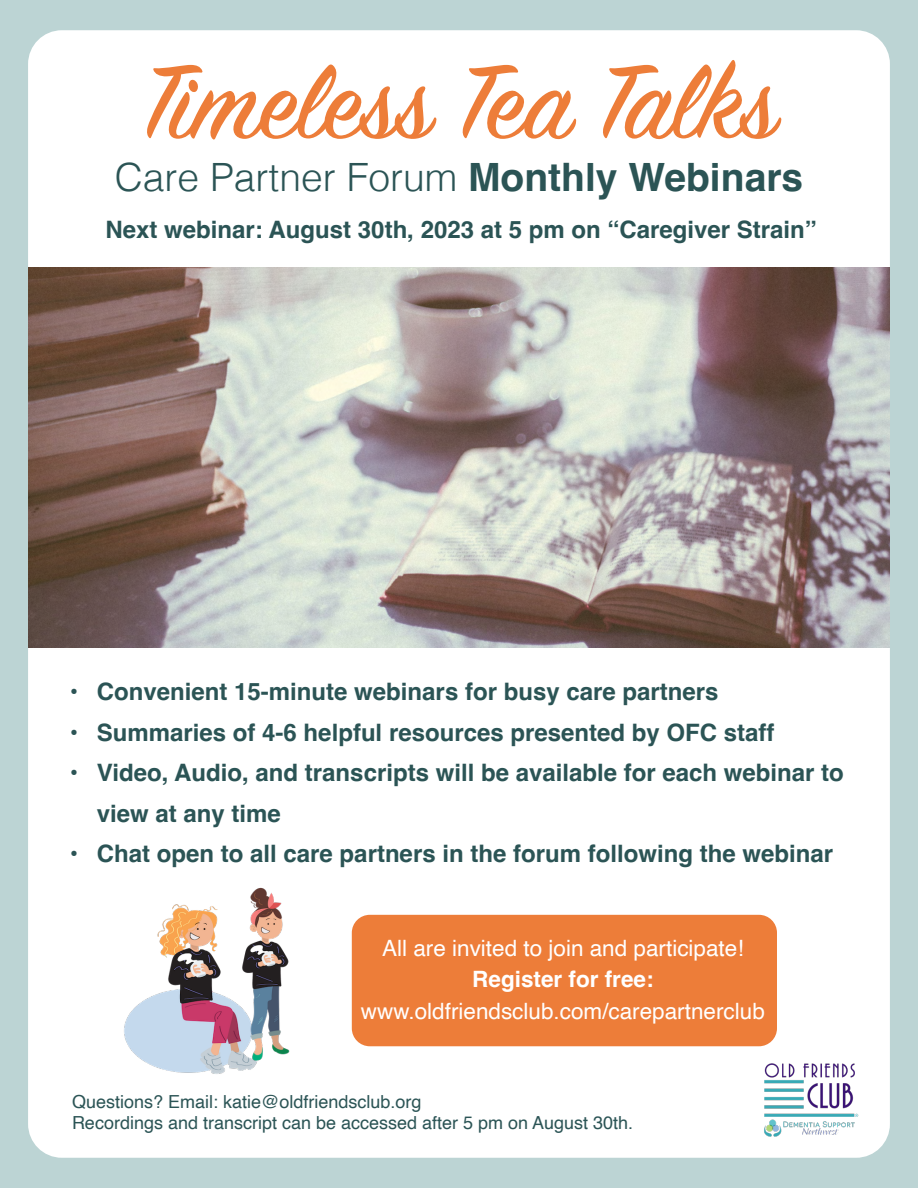
<style>
.page{position:relative;width:918px;height:1188px;background:#bcd4d4}
.page>*{position:absolute;margin:0;border:0;box-sizing:border-box;transform-origin:0 0}
.t1{font:117px "Sign Painter House Script";color:#ed7d39}
.t2{font:300 39px "Helvetica";color:#2b5455}
.t3{font:700 24px/40.5px "Helvetica";color:#2b5455}
.t4{font:22.5px "Helvetica";color:#fff}
.t5{font:700 22.5px "Helvetica";color:#fff}
.t6{font:18px/21px "Helvetica";color:#2b5455}
.s1{font-weight:700}
</style>
<div class="page">
<div style="left:28px;top:30px;width:862px;height:1128px;background:#fff;border-radius:34px"></div>
<img style="left:764px;top:1063px;width:94px;height:74px">
<img style="left:28px;top:268px;width:862px;height:380px">
<img style="left:124px;top:904px;width:127px;height:170px">
<img style="left:233px;top:887px;width:57px;height:182px">
<div style="left:352px;top:915px;width:425px;height:131px;background:#ed7d39;border-radius:18px"></div>
<h1 class="t1" style="left:142px;top:30px;width:636px">Timeless Tea Talks</h1>
<h2 class="t2" style="left:115px;top:144px;width:690px">Care Partner Forum <span class="s1">Monthly Webinars</span></h2>
<p class="t3" style="left:106px;top:212px;width:713px">Next webinar: August 30th, 2023 at 5 pm on “Caregiver Strain”</p>
<p class="t3" style="left:70px;top:674px;width:650px">• Convenient 15-minute webinars for busy care partners</p>
<p class="t3" style="left:70px;top:715px;width:706px">• Summaries of 4-6 helpful resources presented by OFC staff</p>
<p class="t3" style="left:97px;top:755px;width:748px;text-indent:-27px">• Video, Audio, and transcripts will be available for each webinar to view at any time</p>
<p class="t3" style="left:70px;top:836px;width:765px">• Chat open to all care partners in the forum following the webinar</p>
<p class="t4" style="left:382px;top:931px;width:363px">All are invited to join and participate!</p>
<p class="t5" style="left:472px;top:966px;width:183px">Register for free:</p>
<p class="t4" style="left:361px;top:994px;width:405px">www.oldfriendsclub.com/carepartnerclub</p>
<p class="t6" style="left:72px;top:1092px;width:563px">Questions? Email: katie@oldfriendsclub.org<br>Recordings and transcript can be accessed after 5 pm on August 30th.</p>
</div>
